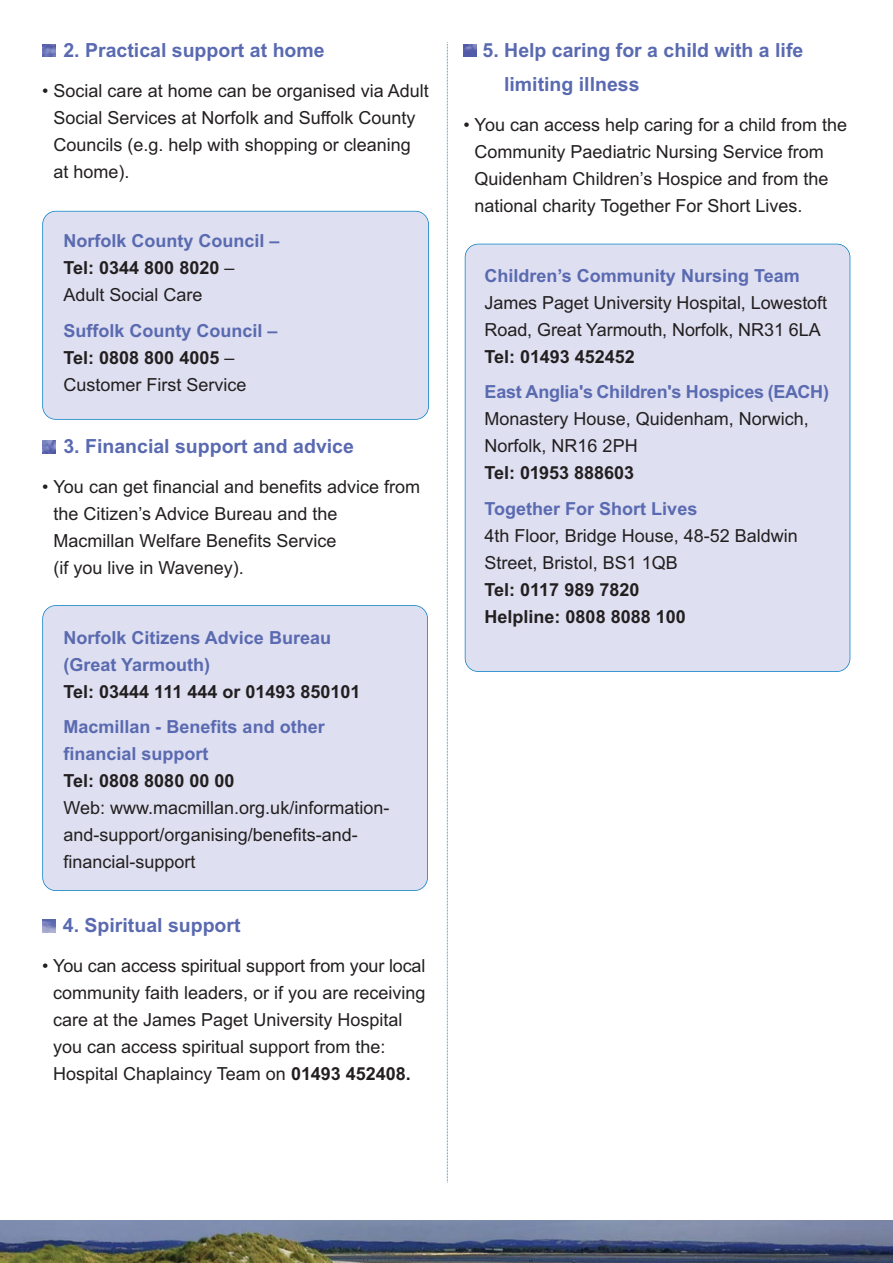
<style>
.page{position:relative;width:893px;height:1263px;background:#fff}
.page>*{position:absolute;margin:0;border:0;box-sizing:border-box;transform-origin:0 0}
.t1{font:700 19.5px/34.5px "Arial";color:#5a6ab1}
.t2{font:18px/27px "Arial";color:#231f20}
.t3{font:700 18px/27px "Arial";color:#5a6ab1}
.t4{font:700 18px/27px "Arial";color:#231f20}
.s1{color:#231f20}
.s2{font-weight:400;color:#231f20}
.s3{font-weight:700}
</style>
<div class="page">
<div style="left:465px;top:244px;width:384px;height:427px;background:#dedff0;border-radius:13px"></div>
<div style="left:465px;top:244px;width:385px;height:428px;border:2px solid #007ac2;border-radius:14px"></div>
<div style="left:43px;top:212px;width:385px;height:207px;background:#dedff0;border-radius:13px"></div>
<div style="left:42px;top:211px;width:387px;height:209px;border:2px solid #007ac2;border-radius:14px"></div>
<div style="left:43px;top:606px;width:384px;height:284px;background:#dedff0;border-radius:13px"></div>
<div style="left:42px;top:605px;width:386px;height:286px;border:2px solid #007ac2;border-radius:14px"></div>
<svg style="left:463px;top:44px;width:13px;height:13px"></svg>
<svg style="left:42px;top:44px;width:13px;height:13px"></svg>
<svg style="left:42px;top:441px;width:13px;height:12px"></svg>
<svg style="left:42px;top:920px;width:13px;height:12px"></svg>
<svg style="left:447px;top:42px;width:1px;height:1141px"></svg>
<img style="left:0;top:1220px;width:892px;height:43px">
<p class="t1" style="left:63px;top:35px;width:263px">2. Practical support at home</p>
<p class="t2" style="left:54px;top:79px;width:377px;text-indent:-11px">• Social care at home can be organised via Adult Social Services at Norfolk and Suffolk County Councils (e.g. help with shopping or cleaning at home).</p>
<p class="t3" style="left:64px;top:229px;width:218px">Norfolk County Council –<br><span class="s1">Tel: 0344 800 8020</span> <span class="s2">–<br>Adult Social Care</span></p>
<p class="t3" style="left:64px;top:319px;width:216px">Suffolk County Council –<br><span class="s1">Tel: 0808 800 4005</span> <span class="s2">–<br>Customer First Service</span></p>
<p class="t1" style="left:63px;top:431px;width:292px">3. Financial support and advice</p>
<p class="t2" style="left:54px;top:475px;width:368px;text-indent:-11px">• You can get financial and benefits advice from the Citizen’s Advice Bureau and the Macmillan Welfare Benefits Service<br>(if you live in Waveney).</p>
<p class="t3" style="left:64px;top:626px;width:269px">Norfolk Citizens Advice Bureau (Great Yarmouth)</p>
<p class="t4" style="left:64px;top:680px;width:298px">Tel: 03444 111 444 or 01493 850101</p>
<p class="t3" style="left:64px;top:715px;width:263px">Macmillan - Benefits and other financial support</p>
<p class="t4" style="left:64px;top:769px;width:172px">Tel: 0808 8080 00 00</p>
<p class="t2" style="left:64px;top:796px;width:327px">Web: www.macmillan.org.uk/information&shy;and-support/organising/benefits-and&shy;financial-support</p>
<p class="t1" style="left:63px;top:910px;width:179px">4. Spiritual support</p>
<p class="t2" style="left:53px;top:954px;width:374px;text-indent:-11px">• You can access spiritual support from your local community faith leaders, or if you are receiving care at the James Paget University Hospital you can access spiritual support from the:<br>Hospital Chaplaincy Team on <span class="s3">01493 452408.</span></p>
<p class="t1" style="left:504px;top:35px;width:301px;text-indent:-22px">5. Help caring for a child with a life limiting illness</p>
<p class="t2" style="left:475px;top:113px;width:374px;text-indent:-11px">• You can access help caring for a child from the Community Paediatric Nursing Service from Quidenham Children’s Hospice and from the national charity Together For Short Lives.</p>
<p class="t3" style="left:485px;top:264px;width:317px">Children’s Community Nursing Team</p>
<p class="t2" style="left:485px;top:291px;width:344px">James Paget University Hospital, Lowestoft<br>Road, Great Yarmouth, Norfolk, NR31 6LA</p>
<p class="t4" style="left:485px;top:345px;width:152px">Tel: 01493 452452</p>
<p class="t3" style="left:485px;top:380px;width:346px">East Anglia's Children's Hospices (EACH)</p>
<p class="t2" style="left:485px;top:407px;width:326px">Monastery House, Quidenham, Norwich,<br>Norfolk, NR16 2PH</p>
<p class="t4" style="left:485px;top:461px;width:151px">Tel: 01953 888603</p>
<p class="t3" style="left:485px;top:497px;width:214px">Together For Short Lives</p>
<p class="t2" style="left:485px;top:524px;width:315px">4th Floor, Bridge House, 48-52 Baldwin<br>Street, Bristol, BS1 1QB</p>
<p class="t4" style="left:485px;top:578px;width:203px">Tel: 0117 989 7820<br>Helpline: 0808 8088 100</p>
</div>
